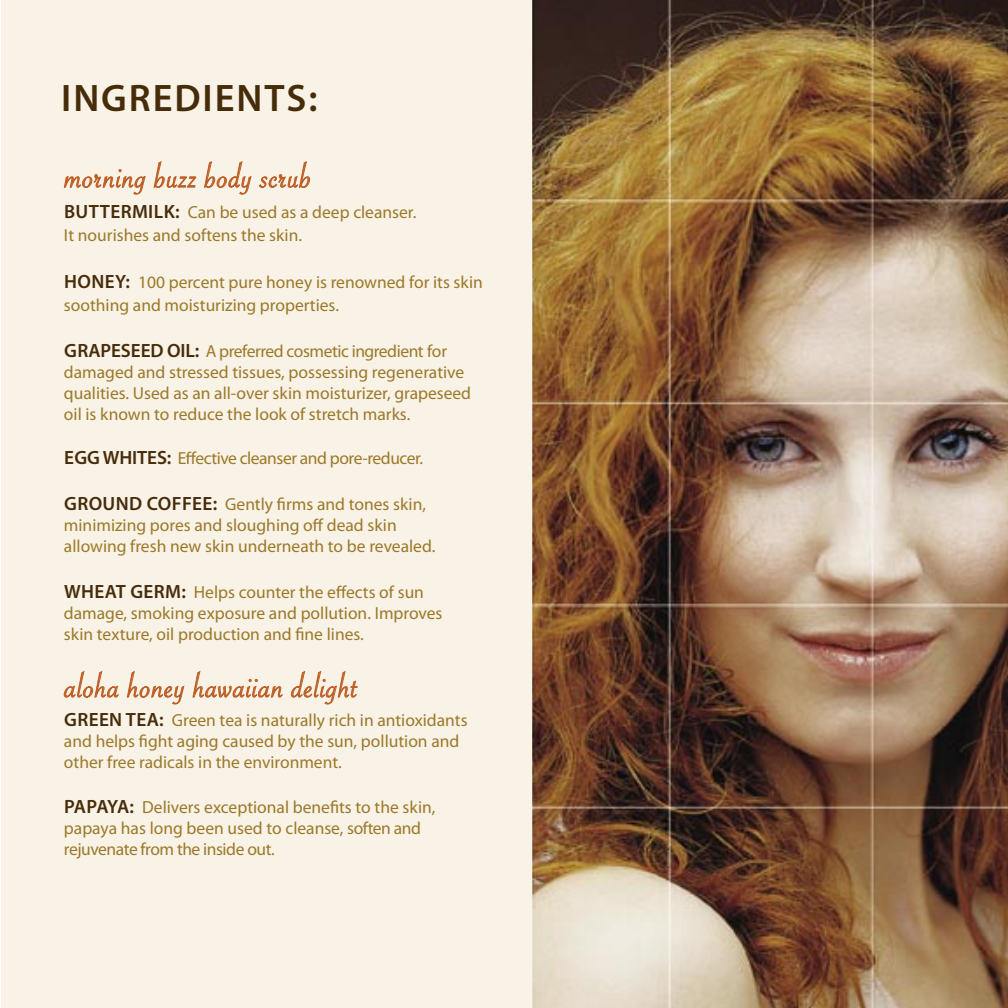
<style>
.page{position:relative;width:1008px;height:1008px;background:#fff}
.page>*{position:absolute;margin:0;border:0;box-sizing:border-box;transform-origin:0 0}
.t1{font:600 38.5px "Myriad Pro";letter-spacing:.05em;color:#472c0a}
.t2{font:36.75px "Savoye Let Plain";letter-spacing:.025em;color:#be5f25}
.t3{font:17.5px/21px "Myriad Pro";color:#9c7928}
.t4{font:17.5px "Myriad Pro";letter-spacing:-.025em;color:#9c7928}
.s1{font-weight:600;font-size:19.25px;color:#472c0a}
</style>
<div class="page">
<div style="left:2px;top:0;width:1006px;height:1008px;background:#f8f2e7"></div>
<img style="left:532px;top:0;width:476px;height:1008px">
<svg style="left:64px;top:169px;width:82px;height:26px"></svg>
<svg style="left:154px;top:161px;width:43px;height:27px"></svg>
<svg style="left:204px;top:161px;width:48px;height:34px"></svg>
<svg style="left:259px;top:161px;width:51px;height:27px"></svg>
<svg style="left:64px;top:671px;width:55px;height:27px"></svg>
<svg style="left:127px;top:671px;width:57px;height:34px"></svg>
<svg style="left:192px;top:671px;width:91px;height:27px"></svg>
<svg style="left:291px;top:671px;width:67px;height:34px"></svg>
<h1 class="t1" style="left:61px;top:77px;width:258px">INGREDIENTS:</h1>
<h2 class="t2" style="left:65px;top:161px;width:248px">morning buzz body scrub</h2>
<p class="t3" style="left:64px;top:201px;width:354px;line-height:23.1px"><span class="s1">BUTTERMILK:</span> Can be used as a deep cleanser.<br>It nourishes and softens the skin.</p>
<p class="t3" style="left:64px;top:271px;width:420px;line-height:23.1px"><span class="s1">HONEY:</span> 100 percent pure honey is renowned for its skin soothing and moisturizing properties.</p>
<p class="t3" style="left:64px;top:341px;width:409px"><span class="s1">GRAPESEED OIL:</span> A preferred cosmetic ingredient for damaged and stressed tissues, possessing regenerative qualities. Used as an all-over skin moisturizer, grapeseed oil is known to reduce the look of stretch marks.</p>
<p class="t4" style="left:64px;top:449px;width:360px"><span class="s1">EGG WHITES:</span> Effective cleanser and pore-reducer.</p>
<p class="t3" style="left:64px;top:494px;width:373px"><span class="s1">GROUND COFFEE:</span> Gently firms and tones skin, minimizing pores and sloughing off dead skin allowing fresh new skin underneath to be revealed.</p>
<p class="t3" style="left:64px;top:582px;width:380px"><span class="s1">WHEAT GERM:</span> Helps counter the effects of sun damage, smoking exposure and pollution. Improves skin texture, oil production and fine lines.</p>
<h2 class="t2" style="left:65px;top:671px;width:294px">aloha honey hawaiian delight</h2>
<p class="t3" style="left:64px;top:710px;width:405px"><span class="s1">GREEN TEA:</span> Green tea is naturally rich in antioxidants and helps fight aging caused by the sun, pollution and other free radicals in the environment.</p>
<p class="t3" style="left:64px;top:797px;width:373px"><span class="s1">PAPAYA:</span> Delivers exceptional benefits to the skin, papaya has long been used to cleanse, soften and rejuvenate from the inside out.</p>
</div>
